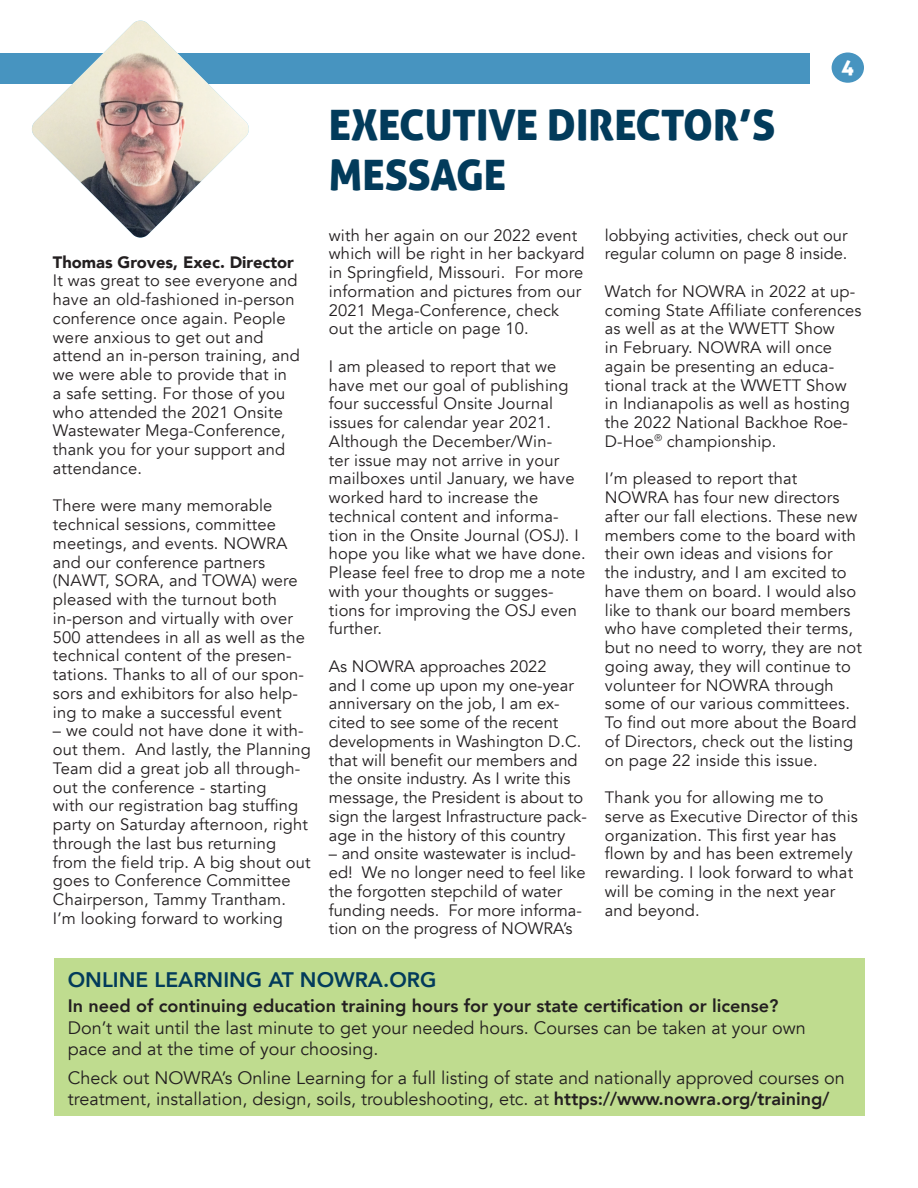
<style>
.page{position:relative;width:918px;height:1188px;background:#fff}
.page>*{position:absolute;margin:0;border:0;box-sizing:border-box;transform-origin:0 0}
.t1{font:42px/50.4px "Aller Display";color:#023b5b}
.t2{font:800 21px "Avenir";color:#023b5b}
.t3{font:21px "Aller Display";color:#fff}
.t4{font:18px/21.6px "Avenir";color:#231f20}
.t5{font:800 18px "Avenir";color:#231f20}
.t6{font:16.5px/18.8px "Avenir";letter-spacing:.01em;color:#231f20}
.t7{font:900 16.5px "Avenir";color:#231f20}
.s1{font-weight:800}
</style>
<div class="page">
<div style="left:832px;top:52px;width:32px;height:31px;background:#4794c0;border-radius:50%"></div>
<div style="left:54px;top:958px;width:810px;height:158px;background:#bfdc8f"></div>
<div style="left:0;top:54px;width:810px;height:30px;background:#4794c0"></div>
<img style="left:32px;top:21px;width:217px;height:217px">
<p class="t7" style="left:53px;top:248px;width:243px">Thomas Groves, Exec. Director</p>
<p class="t6" style="left:53px;top:272px;width:248px">It was great to see everyone and have an old-fashioned in-person conference once again. People were anxious to get out and attend an in-person training, and we were able to provide that in<br>a safe setting. For those of you who attended the 2021 Onsite<br>Wastewater Mega-Conference, thank you for your support and attendance.</p>
<p class="t6" style="left:53px;top:497px;width:254px">There were many memorable technical sessions, committee meetings, and events. NOWRA and our conference partners (NAWT, SORA, and TOWA) were pleased with the turnout both in-person and virtually with over<br>500 attendees in all as well as the technical content of the presen&shy;tations. Thanks to all of our spon&shy;sors and exhibitors for also help&shy;ing to make a successful event</p>
<p class="t6" style="left:53px;top:722px;width:260px">– we could not have done it with&shy;out them. And lastly, the Planning<br>Team did a great job all through&shy;out the conference - starting<br>with our registration bag stuffing party on Saturday afternoon, right through the last bus returning from the field trip. A big shout out goes to Conference Committee<br>Chairperson, Tammy Trantham.<br>I’m looking forward to working</p>
<p class="t1" style="left:329px;top:99px;width:449px">EXECUTIVE DIRECTOR’S<br>MESSAGE</p>
<p class="t3" style="left:841px;top:53px;width:15px">4</p>
<p class="t6" style="left:329px;top:226px;width:257px">with her again on our 2022 event which will be right in her backyard in Springfield, Missouri. For more information and pictures from our<br>2021 Mega-Conference, check out the article on page 10.</p>
<p class="t6" style="left:329px;top:357px;width:258px">I am pleased to report that we have met our goal of publishing four successful Onsite Journal issues for calendar year 2021.<br>Although the December/Win-<br>ter issue may not arrive in your mailboxes until January, we have worked hard to increase the technical content and informa&shy;tion in the Onsite Journal (OSJ). I hope you like what we have done.<br>Please feel free to drop me a note with your thoughts or sugges&shy;tions for improving the OSJ even further.</p>
<p class="t6" style="left:329px;top:657px;width:260px">As NOWRA approaches 2022<br>and I come up upon my one-year anniversary on the job, I am ex&shy;cited to see some of the recent developments in Washington D.C. that will benefit our members and the onsite industry. As I write this message, the President is about to sign the largest Infrastructure pack&shy;age in the history of this country</p>
<p class="t6" style="left:329px;top:845px;width:258px">– and onsite wastewater is includ&shy;ed! We no longer need to feel like the forgotten stepchild of water funding needs. For more informa&shy;tion on the progress of NOWRA’s</p>
<p class="t6" style="left:605px;top:226px;width:244px">lobbying activities, check out our regular column on page 8 inside.</p>
<p class="t6" style="left:605px;top:282px;width:258px">Watch for NOWRA in 2022 at up&shy;coming State Affiliate conferences as well as at the WWETT Show<br>in February. NOWRA will once again be presenting an educa&shy;tional track at the WWETT Show in Indianapolis as well as hosting the 2022 National Backhoe Roe-<br>D-Hoe<sup>®</sup> championship.</p>
<p class="t6" style="left:605px;top:470px;width:258px">I’m pleased to report that<br>NOWRA has four new directors after our fall elections. These new members come to the board with their own ideas and visions for<br>the industry, and I am excited to have them on board. I would also like to thank our board members who have completed their terms, but no need to worry, they are not going away, they will continue to volunteer for NOWRA through some of our various committees.<br>To find out more about the Board of Directors, check out the listing on page 22 inside this issue.</p>
<p class="t6" style="left:605px;top:788px;width:255px">Thank you for allowing me to serve as Executive Director of this organization. This first year has flown by and has been extremely rewarding. I look forward to what will be coming in the next year and beyond.</p>
<p class="t2" style="left:68px;top:963px;width:370px">ONLINE LEARNING AT NOWRA.ORG</p>
<p class="t5" style="left:68px;top:992px;width:712px">In need of continuing education training hours for your state certification or license?</p>
<p class="t4" style="left:68px;top:1017px;width:740px">Don’t wait until the last minute to get your needed hours. Courses can be taken at your own pace and at the time of your choosing.</p>
<p class="t4" style="left:68px;top:1067px;width:779px">Check out NOWRA’s Online Learning for a full listing of state and nationally approved courses on treatment, installation, design, soils, troubleshooting, etc. at <span class="s1">https://www.nowra.org/training/</span></p>
</div>
